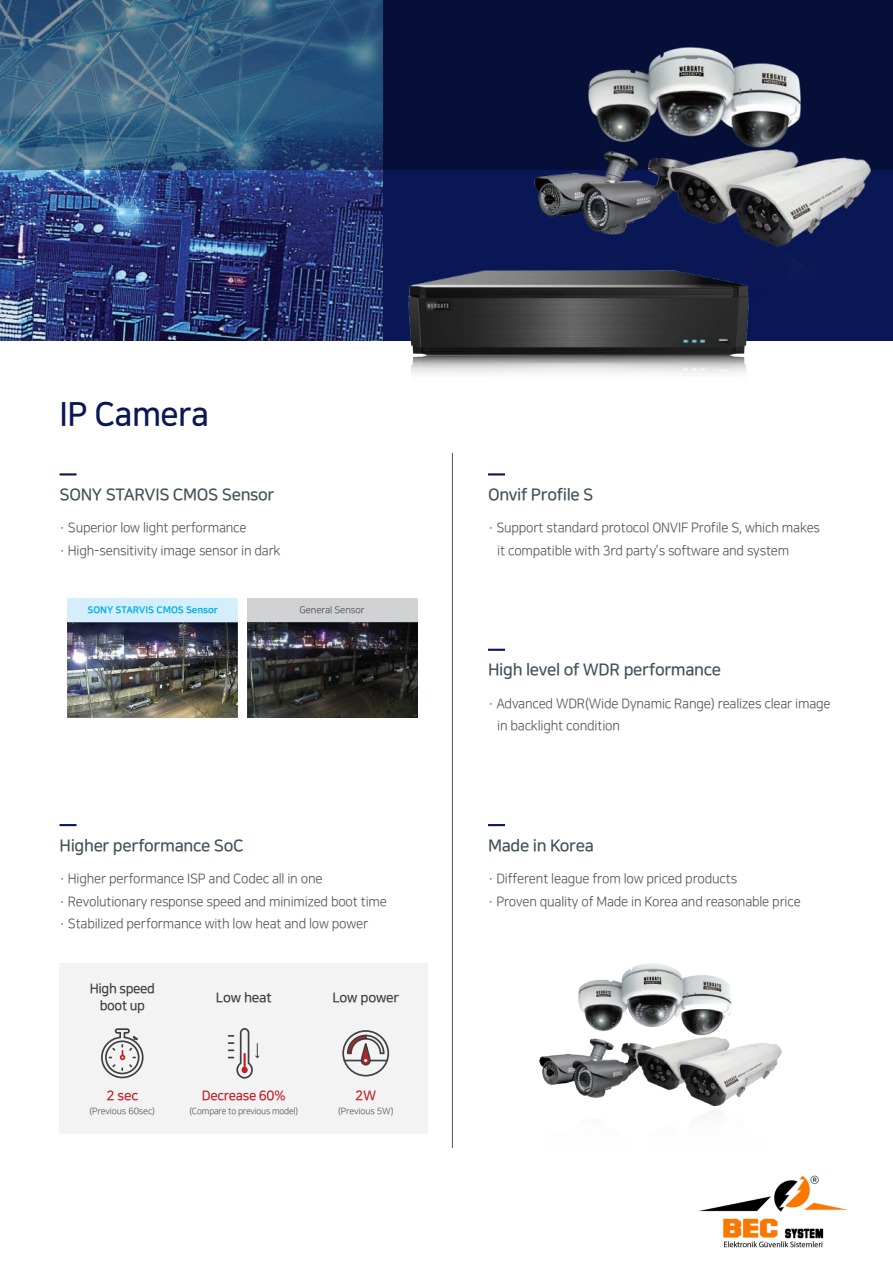
<style>
.page{position:relative;width:893px;height:1263px;background:#fff}
.page>*{position:absolute;margin:0;border:0;box-sizing:border-box;transform-origin:0 0}
.t1{font:33px "Nanum Square B";letter-spacing:-.015em;color:#091855}
.t2{font:16.5px "Nanum Square B";letter-spacing:-.02em;color:#425159}
.t3{font:13.5px/22.5px "Nanum Square R";letter-spacing:-.015em;color:#57585a}
.t4{font:13.5px/16.5px "Nanum Square B";letter-spacing:-.02em;color:#3e3e3f;text-align:center}
.t5{font:13.5px "Nanum Square B";letter-spacing:-.025em;color:#c12025}
.t6{font:9.6px "Nanum Square EB";letter-spacing:-.01em;color:#00aeef}
.t7{font:9.6px "Nanum Square R";letter-spacing:-.01em;color:#4b4c4d}
.t8{font:9px "Nanum Square R";letter-spacing:-.02em;color:#57585a}
</style>
<div class="page">
<div style="left:383px;top:0;width:510px;height:340px;background:#091855"></div>
<img style="left:0;top:170px;width:383px;height:170px">
<svg style="left:0;top:0;width:893px;height:170px;background:#213e63"></svg>
<svg style="left:60px;top:473px;width:17px;height:2px"></svg>
<svg style="left:60px;top:824px;width:17px;height:2px"></svg>
<svg style="left:488px;top:473px;width:17px;height:2px"></svg>
<svg style="left:488px;top:649px;width:17px;height:2px"></svg>
<svg style="left:488px;top:824px;width:17px;height:2px"></svg>
<hr style="left:452px;top:453px;width:1px;height:695px;background:#515659">
<div style="left:60px;top:963px;width:368px;height:170px;background:#f3f3f3"></div>
<div style="left:115px;top:1028px;width:15px;height:6px;border:2px solid #413f42;border-radius:2px"></div>
<svg style="left:101px;top:1033px;width:43px;height:46px"></svg>
<div style="left:342px;top:1030px;width:47px;height:46px;border:2px solid #413f42;border-radius:50%"></div>
<hr style="left:344px;top:1060px;width:43px;height:1px;background:#413f42">
<div style="left:361px;top:1043px;width:10px;height:22px;border:2px solid #413f42;border-radius:4px"></div>
<svg style="left:346px;top:1034px;width:39px;height:28px"></svg>
<svg style="left:229px;top:1028px;width:31px;height:51px"></svg>
<img style="left:534px;top:47px;width:336px;height:294px">
<img style="left:539px;top:963px;width:242px;height:150px">
<img style="left:409px;top:270px;width:340px;height:104px">
<img style="left:68px;top:622px;width:170px;height:95px">
<div style="left:68px;top:598px;width:170px;height:24px;background:#d4effb"></div>
<img style="left:247px;top:622px;width:170px;height:95px">
<div style="left:247px;top:598px;width:170px;height:24px;background:#d1d2d4"></div>
<img style="left:699px;top:1175px;width:149px;height:73px">
<h1 class="t1" style="left:60px;top:397px;width:151px">IP Camera</h1>
<p class="t2" style="left:60px;top:486px;width:216px">SONY STARVIS CMOS Sensor</p>
<p class="t3" style="left:60px;top:517px;width:223px">· Superior low light performance<br>· High-sensitivity image sensor in dark</p>
<p class="t6" style="left:88px;top:605px;width:132px">SONY STARVIS CMOS Sensor</p>
<p class="t7" style="left:300px;top:605px;width:67px">General Sensor</p>
<p class="t2" style="left:60px;top:837px;width:186px">Higher performance SoC</p>
<p class="t3" style="left:60px;top:868px;width:329px">· Higher performance ISP and Codec all in one<br>· Revolutionary response speed and minimized boot time · Stabilized performance with low heat and low power</p>
<p class="t4" style="left:90px;top:981px;width:67px">High speed boot up</p>
<p class="t5" style="left:106px;top:1089px;width:33px">2 sec</p>
<p class="t8" style="left:90px;top:1106px;width:67px">(Previous 60sec)</p>
<p class="t4" style="left:216px;top:989px;width:57px">Low heat</p>
<p class="t5" style="left:202px;top:1089px;width:86px">Decrease 60%</p>
<p class="t8" style="left:189px;top:1106px;width:110px">(Compare to previous model)</p>
<p class="t4" style="left:332px;top:989px;width:68px">Low power</p>
<p class="t5" style="left:355px;top:1089px;width:23px">2W</p>
<p class="t8" style="left:338px;top:1106px;width:57px">(Previous 5W)</p>
<p class="t2" style="left:488px;top:486px;width:107px">Onvif Profile S</p>
<p class="t3" style="left:497px;top:517px;width:324px;text-indent:-9px">· Support standard protocol ONVIF Profile S, which makes it compatible with 3rd party’s software and system</p>
<p class="t2" style="left:488px;top:661px;width:235px">High level of WDR performance</p>
<p class="t3" style="left:497px;top:693px;width:335px;text-indent:-9px">· Advanced WDR(Wide Dynamic Range) realizes clear image in backlight condition</p>
<p class="t2" style="left:488px;top:837px;width:107px">Made in Korea</p>
<p class="t3" style="left:488px;top:868px;width:314px">· Different league from low priced products<br>· Proven quality of Made in Korea and reasonable price</p>
</div>
